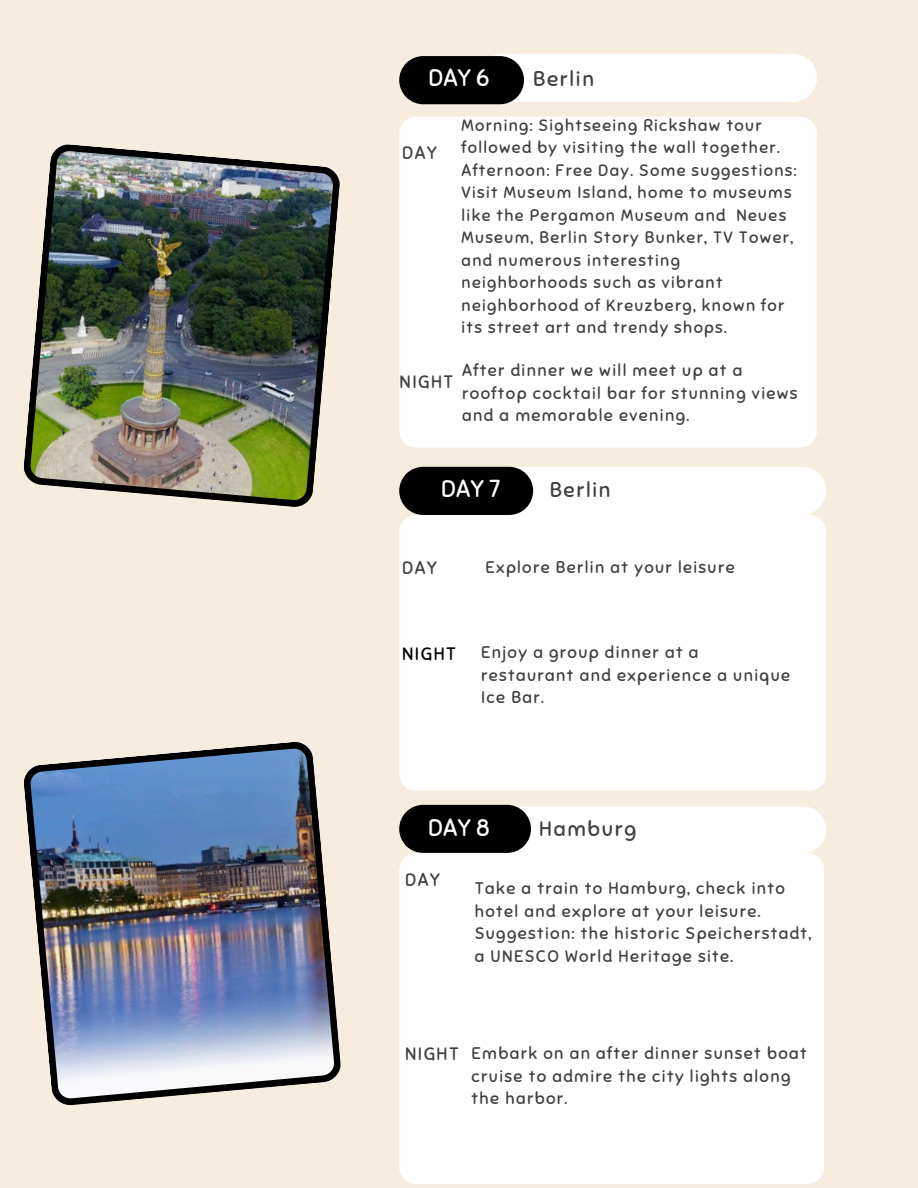
<style>
.page{position:relative;width:918px;height:1188px;background:#f6edde}
.page>*{position:absolute;margin:0;border:0;box-sizing:border-box;transform-origin:0 0}
.t1{font:24px "Sniglet";color:#fff}
.t2{font:21px "Sniglet";letter-spacing:.08em;color:#404040}
.t3{font:18px "Sniglet";letter-spacing:.08em;color:#404040}
.t4{font:18px "Sniglet";letter-spacing:.08em;color:#000}
.t5{font:16.8px/22.5px "Sniglet";letter-spacing:.08em;color:#404040}
.t6{font:16.5px/22.5px "Sniglet";letter-spacing:.08em;color:#404040}
</style>
<div class="page">
<div style="left:488px;top:806px;width:338px;height:47px;background:#fff;border-radius:23px"></div>
<svg style="left:399px;top:467px;width:427px;height:48px;background:#b5b4b4"></svg>
<svg style="left:399px;top:805px;width:132px;height:48px;background:#141313"></svg>
<div style="left:399px;top:515px;width:427px;height:276px;background:#fff;border-radius:17px"></div>
<div style="left:399px;top:853px;width:425px;height:331px;background:#fff;border-radius:17px"></div>
<div style="left:399px;top:117px;width:418px;height:331px;background:#fff;border-radius:17px"></div>
<svg style="left:399px;top:54px;width:418px;height:50px;background:#bbbab9"></svg>
<img style="left:24px;top:742px;width:317px;height:364px">
<img style="left:23px;top:144px;width:317px;height:363px">
<h2 class="t1" style="left:428px;top:63px;width:63px">DAY 6</h2>
<h3 class="t2" style="left:533px;top:66px;width:62px">Berlin</h3>
<p class="t3" style="left:402px;top:142px;width:36px">DAY</p>
<p class="t3" style="left:400px;top:370px;width:55px">NIGHT</p>
<h3 class="t6" style="left:462px;top:114px;width:320px">Morning: Sightseeing Rickshaw tour followed by visiting the wall together.</h3>
<p class="t6" style="left:462px;top:159px;width:336px">Afternoon: Free Day. Some suggestions:<br>Visit Museum Island, home to museums like the Pergamon Museum and Neues Museum, Berlin Story Bunker, TV Tower, and numerous interesting neighborhoods such as vibrant neighborhood of Kreuzberg, known for its street art and trendy shops.</p>
<h1 class="t5" style="left:462px;top:359px;width:337px">After dinner we will meet up at a rooftop cocktail bar for stunning views and a memorable evening.</h1>
<p class="t1" style="left:441px;top:474px;width:60px">DAY 7</p>
<h2 class="t2" style="left:550px;top:477px;width:62px">Berlin</h2>
<p class="t3" style="left:402px;top:557px;width:36px">DAY</p>
<h3 class="t5" style="left:485px;top:556px;width:251px">Explore Berlin at your leisure</h3>
<h3 class="t4" style="left:402px;top:643px;width:55px">NIGHT</h3>
<h2 class="t5" style="left:481px;top:641px;width:311px">Enjoy a group dinner at a restaurant and experience a unique<br>Ice Bar.</h2>
<p class="t1" style="left:428px;top:813px;width:63px">DAY 8</p>
<h1 class="t2" style="left:539px;top:815px;width:98px">Hamburg</h1>
<p class="t3" style="left:405px;top:869px;width:36px">DAY</p>
<p class="t5" style="left:475px;top:877px;width:338px">Take a train to Hamburg, check into hotel and explore at your leisure.<br>Suggestion: the historic Speicherstadt, a UNESCO World Heritage site.</p>
<h3 class="t3" style="left:405px;top:1043px;width:55px">NIGHT</h3>
<h1 class="t5" style="left:472px;top:1043px;width:337px">Embark on an after dinner sunset boat cruise to admire the city lights along the harbor.</h1>
</div>
